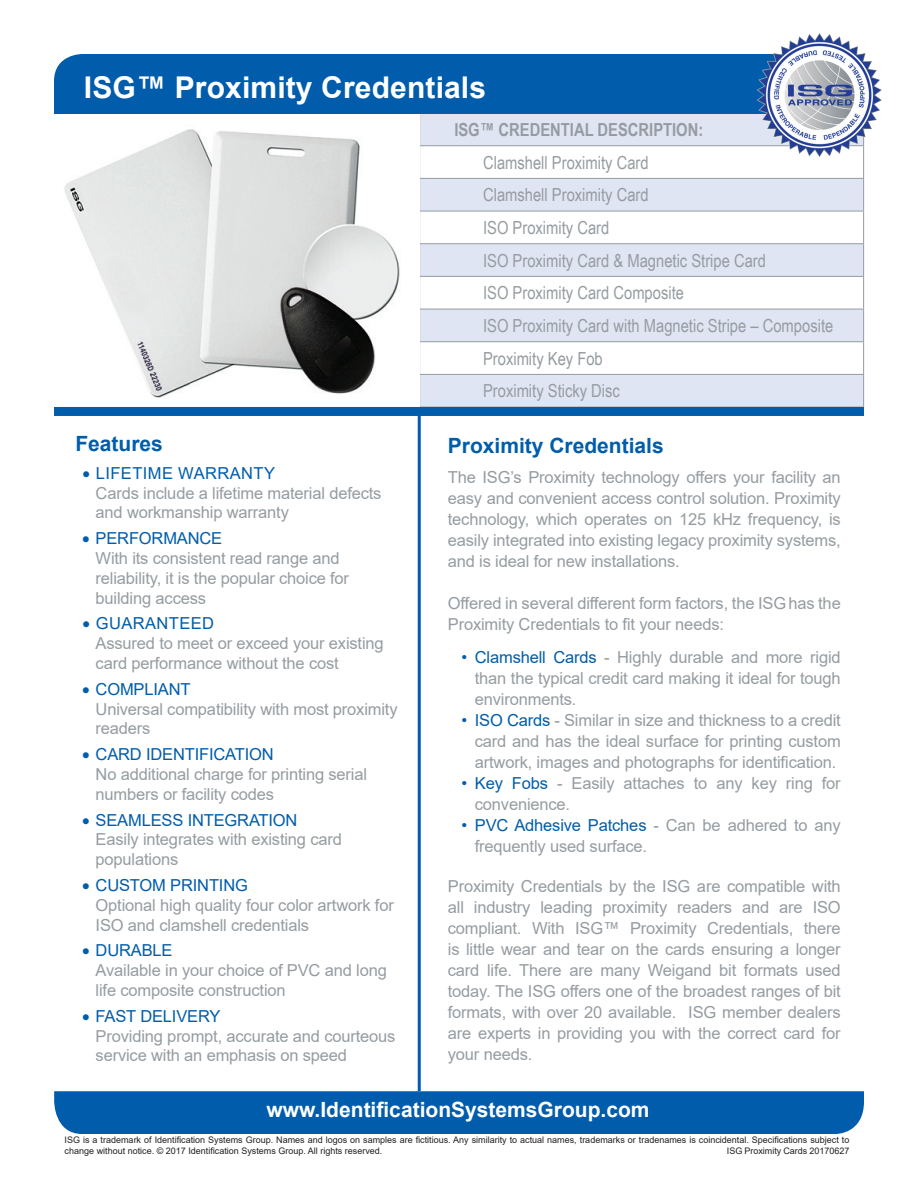
<style>
.page{position:relative;width:918px;height:1188px;background:#fff}
.page>*{position:absolute;margin:0;border:0;box-sizing:border-box;transform-origin:0 0}
.t1{font:700 30px "Arial";letter-spacing:.005em;color:#fff}
.t2{font:700 21px "Arial";color:#fff}
.t3{font:700 21px "Arial";color:#015dab}
.t4{font:18px/32.7px "Arial Narrow";color:#959ca1}
.t5{font:700 18px "Arial Narrow";color:#959ca1}
.t6{font:16.5px/21px "Arial";letter-spacing:-.01em;color:#959ca1}
.t7{font:9px/10.8px "Arial";color:#231f20}
.s1{color:#015dab}
</style>
<div class="page">
<svg style="left:420px;top:114px;width:443px;height:293px;fill:#e0e5f3"></svg>
<hr style="left:419px;top:113px;width:1px;height:32px;background:#959ca1">
<hr style="left:419px;top:145px;width:445px;height:1px;background:#959ca1">
<hr style="left:419px;top:146px;width:1px;height:32px;background:#959ca1">
<hr style="left:863px;top:146px;width:1px;height:32px;background:#959ca1">
<hr style="left:419px;top:178px;width:445px;height:1px;background:#959ca1">
<hr style="left:419px;top:179px;width:1px;height:32px;background:#959ca1">
<hr style="left:863px;top:179px;width:1px;height:32px;background:#959ca1">
<hr style="left:419px;top:211px;width:445px;height:1px;background:#959ca1">
<hr style="left:419px;top:211px;width:1px;height:32px;background:#959ca1">
<hr style="left:863px;top:211px;width:1px;height:32px;background:#959ca1">
<hr style="left:419px;top:243px;width:445px;height:1px;background:#959ca1">
<hr style="left:419px;top:244px;width:1px;height:32px;background:#959ca1">
<hr style="left:863px;top:244px;width:1px;height:32px;background:#959ca1">
<hr style="left:419px;top:276px;width:445px;height:1px;background:#959ca1">
<hr style="left:419px;top:277px;width:1px;height:32px;background:#959ca1">
<hr style="left:863px;top:277px;width:1px;height:32px;background:#959ca1">
<hr style="left:419px;top:309px;width:445px;height:1px;background:#959ca1">
<hr style="left:419px;top:309px;width:1px;height:32px;background:#959ca1">
<hr style="left:863px;top:309px;width:1px;height:32px;background:#959ca1">
<hr style="left:419px;top:341px;width:445px;height:1px;background:#959ca1">
<hr style="left:419px;top:342px;width:1px;height:32px;background:#959ca1">
<hr style="left:863px;top:342px;width:1px;height:32px;background:#959ca1">
<hr style="left:419px;top:374px;width:445px;height:1px;background:#959ca1">
<hr style="left:419px;top:375px;width:1px;height:32px;background:#959ca1">
<hr style="left:863px;top:375px;width:1px;height:32px;background:#959ca1">
<img style="left:64px;top:129px;width:336px;height:269px">
<div style="left:54px;top:54px;width:702px;height:60px;background:#015dab"></div>
<div style="left:54px;top:1091px;width:810px;height:43px;background:#015dab"></div>
<div style="left:54px;top:407px;width:810px;height:9px;background:#015dab"></div>
<hr style="left:418px;top:414px;width:3px;height:677px;background:#015dab">
<img style="left:756px;top:33px;width:126px;height:126px">
<h1 class="t1" style="left:84px;top:66px;width:404px">ISG™ Proximity Credentials</h1>
<p class="t3" style="left:75px;top:429px;width:89px">Features</p>
<p class="t6" style="left:96px;top:463px;width:287px;line-height:19.8px;text-indent:-13px"><span class="s1">• LIFETIME WARRANTY<br></span>Cards include a lifetime material defects and workmanship warranty</p>
<p class="t6" style="left:96px;top:528px;width:255px;line-height:19.8px;text-indent:-13px"><span class="s1">• PERFORMANCE<br></span>With its consistent read range and reliability, it is the popular choice for building access</p>
<p class="t6" style="left:96px;top:614px;width:290px;line-height:19.8px;text-indent:-13px"><span class="s1">• GUARANTEED<br></span>Assured to meet or exceed your existing card performance without the cost</p>
<p class="t6" style="left:96px;top:679px;width:304px;line-height:19.8px;text-indent:-13px"><span class="s1">• COMPLIANT<br></span>Universal compatibility with most proximity readers</p>
<p class="t6" style="left:96px;top:744px;width:273px;line-height:19.8px;text-indent:-13px"><span class="s1">• CARD IDENTIFICATION<br></span>No additional charge for printing serial numbers or facility codes</p>
<p class="t6" style="left:96px;top:810px;width:248px;line-height:19.8px;text-indent:-13px"><span class="s1">• SEAMLESS INTEGRATION<br></span>Easily integrates with existing card populations</p>
<p class="t6" style="left:96px;top:875px;width:300px;line-height:19.8px;text-indent:-13px"><span class="s1">• CUSTOM PRINTING<br></span>Optional high quality four color artwork for<br>ISO and clamshell credentials</p>
<p class="t6" style="left:96px;top:941px;width:293px;line-height:19.8px;text-indent:-13px"><span class="s1">• DURABLE<br></span>Available in your choice of PVC and long life composite construction</p>
<p class="t6" style="left:96px;top:1006px;width:301px;line-height:19.8px;text-indent:-13px"><span class="s1">• FAST DELIVERY<br></span>Providing prompt, accurate and courteous service with an emphasis on speed</p>
<p class="t5" style="left:454px;top:116px;width:251px">ISG™ CREDENTIAL DESCRIPTION:</p>
<p class="t4" style="left:483px;top:145px;width:352px">Clamshell Proximity Card<br>Clamshell Proximity Card<br>ISO Proximity Card<br>ISO Proximity Card &amp; Magnetic Stripe Card<br>ISO Proximity Card Composite<br>ISO Proximity Card with Magnetic Stripe – Composite<br>Proximity Key Fob<br>Proximity Sticky Disc</p>
<p class="t3" style="left:448px;top:431px;width:217px">Proximity Credentials</p>
<p class="t6" style="left:448px;top:466px;width:394px;text-align:justify">The ISG’s Proximity technology offers your facility an easy and convenient access control solution. Proximity technology, which operates on 125 kHz frequency, is easily integrated into existing legacy proximity systems, and is ideal for new installations.</p>
<p class="t6" style="left:448px;top:592px;width:394px">Offered in several different form factors, the ISGhas the<br>Proximity Credentials to fit your needs:</p>
<p class="t6" style="left:475px;top:646px;width:367px;text-align:justify;text-indent:-13px"><span class="s1">• Clamshell Cards</span> - Highly durable and more rigid than the typical credit card making it ideal for tough environments.</p>
<p class="t6" style="left:475px;top:709px;width:367px;text-align:justify;text-indent:-13px"><span class="s1">• ISO Cards</span> - Similar in size and thickness to a credit card and has the ideal surface for printing custom artwork, images and photographs for identification.</p>
<p class="t6" style="left:475px;top:772px;width:367px;text-indent:-13px"><span class="s1">• Key Fobs</span> - Easily attaches to any key ring for convenience.</p>
<p class="t6" style="left:475px;top:814px;width:367px;text-indent:-13px"><span class="s1">• PVC Adhesive Patches</span> - Can be adhered to any frequently used surface.</p>
<p class="t6" style="left:448px;top:876px;width:394px;text-align:justify">Proximity Credentials by the ISG are compatible with all industry leading proximity readers and are ISO compliant. With ISG™ Proximity Credentials, there is little wear and tear on the cards ensuring a longer card life. There are many Weigand bit formats used today. The ISG offers one of the broadest ranges of bit formats, with over 20 available. ISG member dealers are experts in providing you with the correct card for your needs.</p>
<p class="t2" style="left:266px;top:1095px;width:385px">www.IdentificationSystemsGroup.com</p>
<p class="t7" style="left:65px;top:1135px;width:786px">ISG is a trademark of Identification Systems Group. Names and logos on samples are fictitious. Any similarity to actual names, trademarks or tradenames is coincidental. Specifications subject to change without notice. © 2017 Identification Systems Group. All rights reserved.</p>
<p class="t7" style="left:727px;top:1146px;width:124px">ISG Proximity Cards 20170627</p>
</div>
